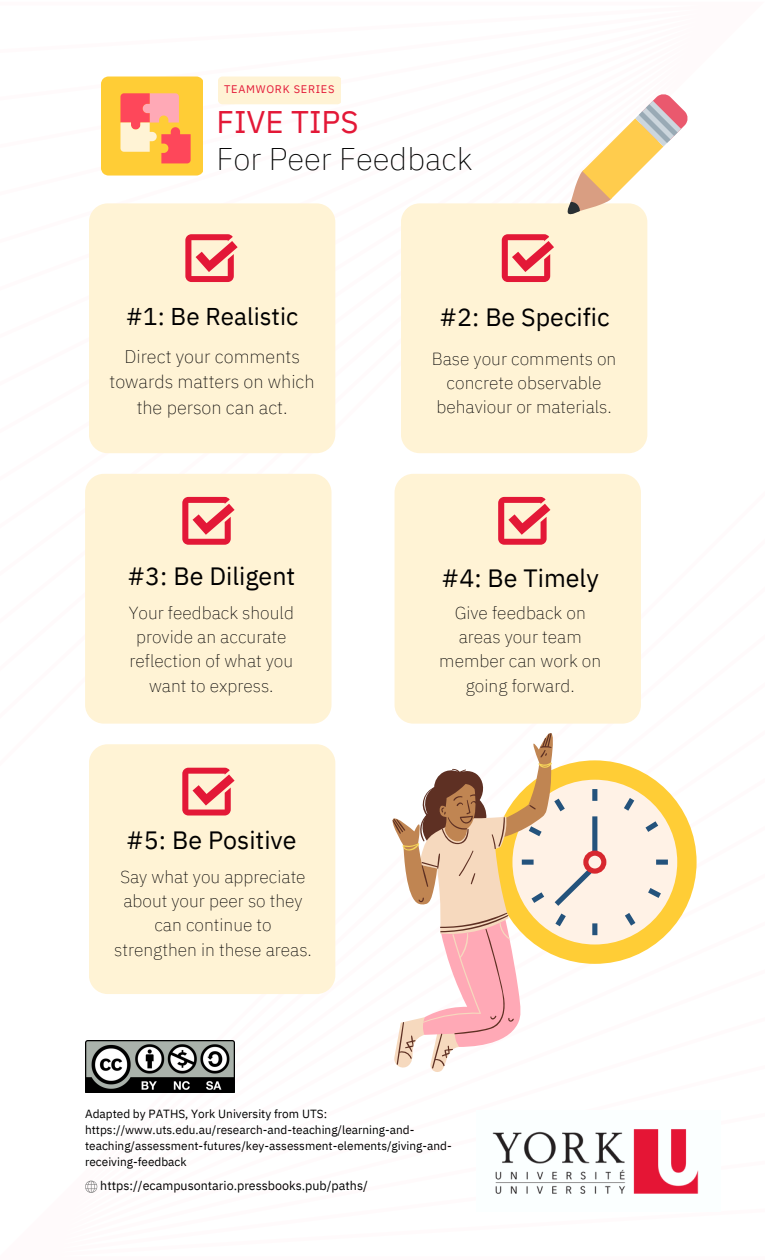
<style>
.page{position:relative;width:765px;height:1260px;background:#fff}
.page>*{position:absolute;margin:0;border:0;box-sizing:border-box;transform-origin:0 0}
.t1{font:200 31.25px "IBM Plex Sans";color:#000}
.t2{font:31.25px "IBM Plex Sans";color:#e31837}
.t3{font:25px "IBM Plex Sans";color:#000}
.t4{font:24.25px "IBM Plex Sans";color:#000}
.t5{font:200 18.12px/25.5px "IBM Plex Sans";color:#000;text-align:center}
.t6{font:200 17.5px/24.4px "IBM Plex Sans";color:#000;text-align:center}
.t7{font:12.5px "IBM Plex Sans";color:#000}
.t8{font:11.88px/16px "IBM Plex Sans";color:#000}
.t9{font:11px "IBM Plex Sans";letter-spacing:.065em;color:#e31837}
</style>
<div class="page">
<div style="left:477px;top:1110px;width:244px;height:102px;background:#fbffff"></div>
<img style="left:492px;top:1129px;width:207px;height:65px">
<div style="left:493px;top:760px;width:204px;height:204px;background:#ffcd36;border-radius:50%"></div>
<div style="left:512px;top:780px;width:165px;height:165px;background:#fff2e6;border-radius:50%"></div>
<div style="left:656px;top:860px;width:12px;height:5px;background:#24537c"></div>
<svg style="left:624px;top:792px;width:40px;height:40px"></svg>
<svg style="left:625px;top:888px;width:42px;height:43px"></svg>
<div style="left:583px;top:851px;width:23px;height:23px;border:5px solid #d7282f;border-radius:50%"></div>
<svg style="left:432px;top:734px;width:166px;height:338px"></svg>
<svg style="left:392px;top:733px;width:160px;height:336px"></svg>
<svg style="left:101px;top:77px;width:102px;height:99px;background:#feb755"></svg>
<div style="left:218px;top:77px;width:123px;height:27px;background:#fff3d5"></div>
<svg style="left:85px;top:1181px;width:12px;height:12px"></svg>
<div style="left:89px;top:203px;width:246px;height:250px;background:#fff3d5;border-radius:19px"></div>
<svg style="left:185px;top:234px;width:53px;height:48px"></svg>
<div style="left:401px;top:203px;width:246px;height:250px;background:#fff3d5;border-radius:19px"></div>
<svg style="left:566px;top:94px;width:122px;height:121px"></svg>
<div style="left:85px;top:474px;width:247px;height:250px;background:#fff3d5;border-radius:19px"></div>
<div style="left:395px;top:474px;width:246px;height:250px;background:#fff3d5;border-radius:19px"></div>
<div style="left:89px;top:744px;width:246px;height:250px;background:#fff3d5;border-radius:19px"></div>
<img style="left:85px;top:1040px;width:149px;height:53px">
<svg style="left:502px;top:234px;width:52px;height:48px"></svg>
<svg style="left:182px;top:497px;width:53px;height:48px"></svg>
<svg style="left:498px;top:497px;width:52px;height:48px"></svg>
<svg style="left:182px;top:768px;width:53px;height:48px"></svg>
<p class="t9" style="left:224px;top:82px;width:112px">TEAMWORK SERIES</p>
<h1 class="t2" style="left:217px;top:101px;width:144px">FIVE TIPS</h1>
<h1 class="t1" style="left:217px;top:138px;width:257px">For Peer Feedback</h1>
<h3 class="t4" style="left:126px;top:300px;width:174px">#1: Be Realistic</h3>
<p class="t5" style="left:110px;top:343px;width:207px">Direct your comments towards matters on which the person can act.</p>
<h2 class="t3" style="left:127px;top:560px;width:169px">#3: Be Diligent</h2>
<p class="t6" style="left:129px;top:600px;width:167px">Your feedback should provide an accurate reflection of what you want to express.</p>
<h2 class="t3" style="left:126px;top:823px;width:172px">#5: Be Positive</h2>
<p class="t6" style="left:114px;top:864px;width:199px">Say what you appreciate about your peer so they can continue to strengthen in these areas.</p>
<h2 class="t3" style="left:439px;top:300px;width:172px">#2: Be Specific</h2>
<p class="t6" style="left:432px;top:346px;width:186px">Base your comments on concrete observable behaviour or materials.</p>
<h2 class="t3" style="left:442px;top:561px;width:159px">#4: Be Timely</h2>
<p class="t6" style="left:439px;top:600px;width:163px">Give feedback on areas your team member can work on going forward.</p>
<p class="t8" style="left:85px;top:1105px;width:368px">Adapted by PATHS, York University from UTS: https://www.uts.edu.au/research-and-teaching/learning-and&shy;teaching/assessment-futures/key-assessment-elements/giving-and&shy;receiving-feedback</p>
<p class="t7" style="left:100px;top:1177px;width:269px">https://ecampusontario.pressbooks.pub/paths/</p>
</div>
